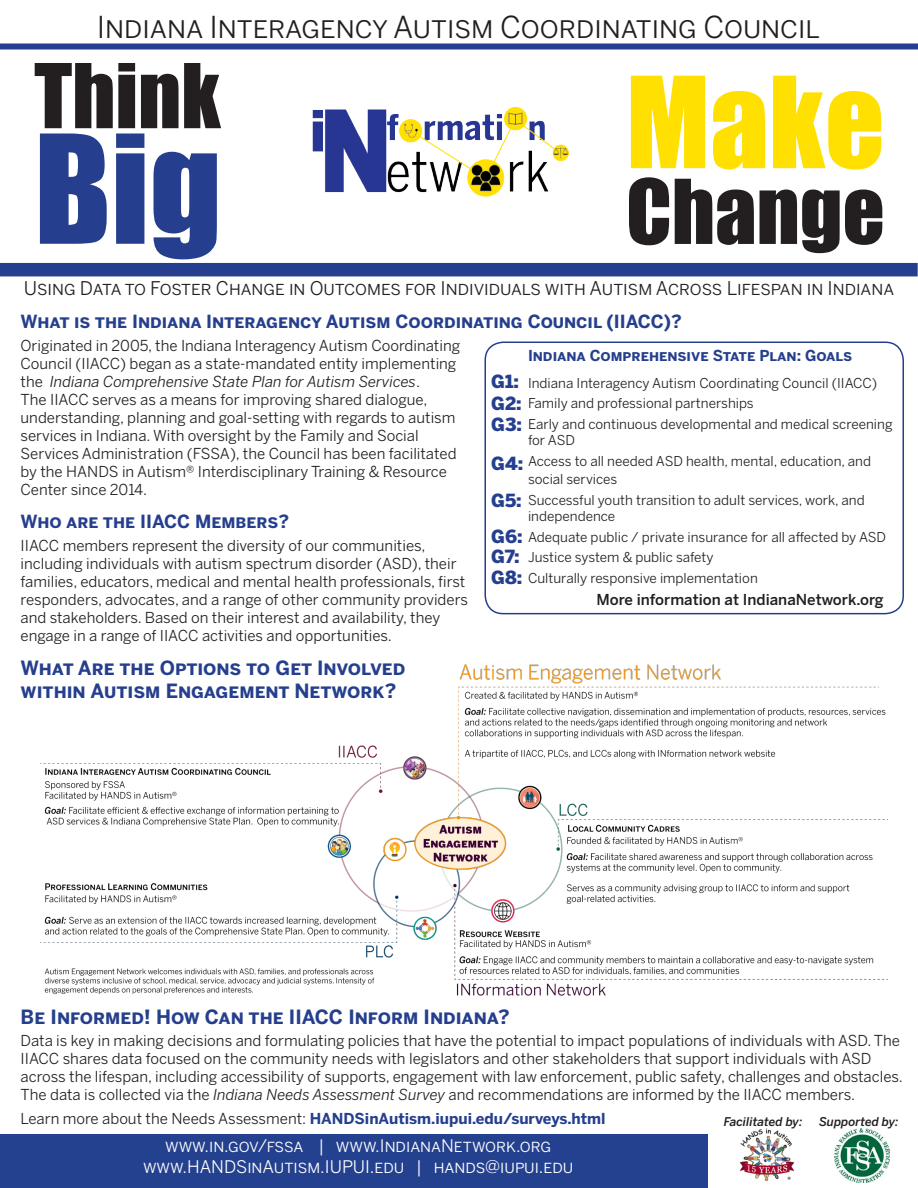
<style>
.page{position:relative;width:918px;height:1188px;background:#fff}
.page>*{position:absolute;margin:0;border:0;box-sizing:border-box;transform-origin:0 0}
.t1{font:139.5px "Impact";color:#253f8e}
.t2{font:117px "Impact";color:#ffe000}
.t3{font:82.5px "Impact";color:#231f20}
.t4{font:30px "Benton Sans";color:#231f20}
.Paragraph_Style_7{font:700 19.5px/23.4px "Benton Sans";color:#253f8e}
.Paragraph_Style_6{font:700 19.5px "Benton Sans";color:#253f8e}
.t5{font:18.75px "Benton Sans";color:#231f20}
.Paragraph_Style_7-2{font:700 18px "Benton Sans";color:#253f8e}
.Paragraph_Style_1{font:900 18px "Benton Sans";color:#253f8e}
.t6{font:17.25px "Benton Sans";color:#fff}
.Paragraph_Style_1-2{font:15px/18px "Benton Sans";color:#231f20}
.Main{font:15px/18px "Benton Sans";color:#231f20}
.Paragraph_Style_1-3{font:700 15px "Benton Sans";color:#253f8e}
.Paragraph_Style_1-4{font:500 15px "Benton Sans";color:#231f20}
.Paragraph_Style_7-3{font:700 15px "Benton Sans";color:#253f8e}
.Paragraph_Style_1-5{font:13.5px/16.2px "Benton Sans";color:#231f20}
.t7{font:italic 500 12px "Benton Sans";color:#231f20}
.s1{font-style:italic}
.s2{font-weight:400;color:#231f20}
</style>
<div class="page">
<div style="left:0;top:44px;width:918px;height:6px;background:#253f8e"></div>
<div style="left:0;top:263px;width:918px;height:13px;background:#253f8e"></div>
<div style="left:0;top:1134px;width:707px;height:54px;background:#24418f"></div>
<div style="left:484px;top:342px;width:420px;height:272px;border:2px solid #253f8e;border-radius:18px"></div>
<img style="left:41px;top:664px;width:847px;height:332px">
<img style="left:835px;top:1128px;width:55px;height:55px">
<img style="left:739px;top:1128px;width:56px;height:53px">
<img style="left:312px;top:106px;width:257px;height:91px">
<p class="t4" style="left:97px;top:9px;width:725px">Indiana Interagency Autism Coordinating Council</p>
<p class="t3" style="left:34px;top:32px;width:188px">Think</p>
<p class="t1" style="left:34px;top:81px;width:189px">Big</p>
<p class="t2" style="left:626px;top:32px;width:260px">Make</p>
<p class="t3" style="left:626px;top:148px;width:260px">Change</p>
<p class="t5" style="left:24px;top:277px;width:872px">Using Data to Foster Change in Outcomes for Individuals with Autism Across Lifespan in Indiana</p>
<p class="Paragraph_Style_7-2" style="left:21px;top:310px;width:663px">What is the Indiana Interagency Autism Coordinating Council (IIACC)?</p>
<p class="Paragraph_Style_1-2" style="left:21px;top:337px;width:441px">Originated in 2005, the Indiana Interagency Autism Coordinating Council (IIACC) began as a state-mandated entity implementing the <span class="s1">Indiana Comprehensive State Plan for Autism Services</span>.<br>The IIACC serves as a means for improving shared dialogue, understanding, planning and goal-setting with regards to autism services in Indiana. With oversight by the Family and Social Services Administration (FSSA), the Council has been facilitated by the HANDS in Autism® Interdisciplinary Training &amp; Resource Center since 2014.</p>
<p class="Paragraph_Style_7-2" style="left:21px;top:510px;width:270px">Who are the IIACC Members?</p>
<p class="Main" style="left:21px;top:537px;width:449px">IIACC members represent the diversity of our communities, including individuals with autism spectrum disorder (ASD), their families, educators, medical and mental health professionals, first responders, advocates, and a range of other community providers and stakeholders. Based on their interest and availability, they engage in a range of IIACC activities and opportunities.</p>
<p class="Paragraph_Style_7" style="left:21px;top:656px;width:386px">What Are the Options to Get Involved within Autism Engagement Network?</p>
<p class="Paragraph_Style_7-3" style="left:528px;top:346px;width:326px">Indiana Comprehensive State Plan: Goals</p>
<p class="Paragraph_Style_1" style="left:491px;top:369px;width:29px">G1:</p>
<p class="Paragraph_Style_1" style="left:491px;top:392px;width:32px">G2:</p>
<p class="Paragraph_Style_1" style="left:491px;top:413px;width:32px">G3:</p>
<p class="Paragraph_Style_1" style="left:491px;top:451px;width:34px">G4:</p>
<p class="Paragraph_Style_1" style="left:491px;top:489px;width:32px">G5:</p>
<p class="Paragraph_Style_1" style="left:491px;top:525px;width:33px">G6:</p>
<p class="Paragraph_Style_1" style="left:491px;top:545px;width:30px">G7:</p>
<p class="Paragraph_Style_1" style="left:491px;top:566px;width:33px">G8:</p>
<p class="Paragraph_Style_1-5" style="left:528px;top:375px;width:351px">Indiana Interagency Autism Coordinating Council (IIACC)</p>
<p class="Paragraph_Style_1-5" style="left:528px;top:395px;width:227px">Family and professional partnerships</p>
<p class="Paragraph_Style_1-5" style="left:528px;top:416px;width:366px">Early and continuous developmental and medical screening for ASD</p>
<p class="Paragraph_Style_1-5" style="left:528px;top:452px;width:345px;line-height:18px">Access to all needed ASD health, mental, education, and social services</p>
<p class="Paragraph_Style_1-5" style="left:528px;top:492px;width:338px">Successful youth transition to adult services, work, and independence</p>
<p class="Paragraph_Style_1-5" style="left:528px;top:529px;width:360px">Adequate public / private insurance for all affected by ASD</p>
<p class="Paragraph_Style_1-5" style="left:528px;top:549px;width:187px">Justice system &amp; public safety</p>
<p class="Paragraph_Style_1-5" style="left:528px;top:570px;width:231px">Culturally responsive implementation</p>
<p class="Paragraph_Style_1-4" style="left:596px;top:590px;width:289px">More information at IndianaNetwork.org</p>
<p class="Paragraph_Style_6" style="left:21px;top:1005px;width:491px">Be Informed! How Can the IIACC Inform Indiana?</p>
<p class="Paragraph_Style_1-2" style="left:21px;top:1032px;width:884px">Data is key in making decisions and formulating policies that have the potential to impact populations of individuals with ASD. The IIACC shares data focused on the community needs with legislators and other stakeholders that support individuals with ASD across the lifespan, including accessibility of supports, engagement with law enforcement, public safety, challenges and obstacles.<br>The data is collected via the <span class="s1">Indiana Needs Assessment Survey</span> and recommendations are informed by the IIACC members.</p>
<p class="Paragraph_Style_1-3" style="left:21px;top:1109px;width:587px"><span class="s2">Learn more about the Needs Assessment:</span> HANDSinAutism.iupui.edu/surveys.html</p>
<p class="t7" style="left:724px;top:1115px;width:80px">Facilitated by:</p>
<p class="t7" style="left:819px;top:1115px;width:81px">Supported by:</p>
<p class="t6" style="left:165px;top:1135px;width:388px">www.in.gov/fssa | www.IndianaNetwork.org</p>
<p class="t6" style="left:143px;top:1156px;width:432px">www.HANDSinAutism.IUPUI.edu | hands@iupui.edu</p>
</div>
